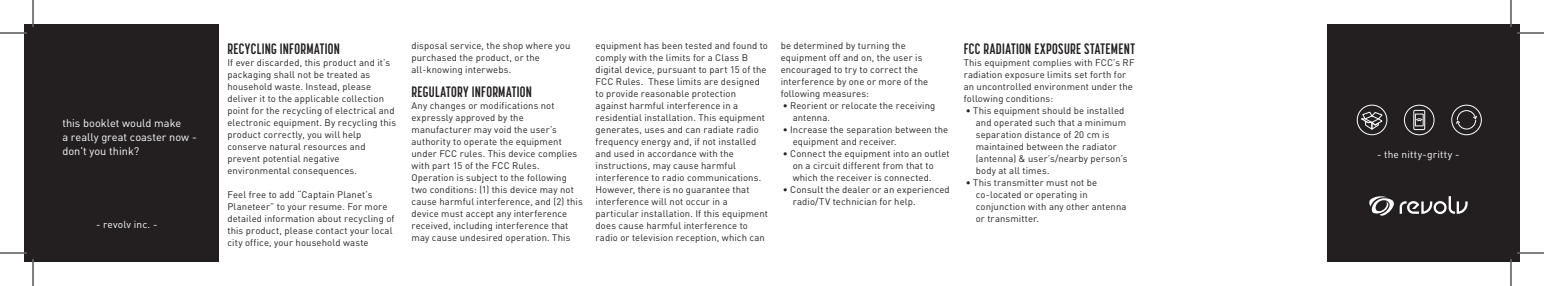
<style>
.page{position:relative;width:1544px;height:286px;background:#fff}
.page>*{position:absolute;margin:0;border:0;box-sizing:border-box;transform-origin:0 0}
.t1{font:700 15px "Korolev Compressed";letter-spacing:.025em;color:#231f20}
.t2{font:11px/14px "DIN";color:#fff}
.t3{font:10.1px "DIN";letter-spacing:.015em;color:#fff}
.t4{font:9.5px/12px "DIN";letter-spacing:.015em;color:#231f20}
</style>
<div class="page">
<div style="left:24px;top:24px;width:194px;height:238px;background:#231f20"></div>
<div style="left:1326px;top:24px;width:193px;height:238px;background:#231f20"></div>
<svg style="left:1369px;top:196px;width:98px;height:20px"></svg>
<div style="left:1451px;top:105px;width:30px;height:30px;border:1px solid #fff;border-radius:50%"></div>
<svg style="left:1455px;top:110px;width:22px;height:20px"></svg>
<div style="left:1356px;top:105px;width:31px;height:30px;border:1px solid #fff;border-radius:50%"></div>
<svg style="left:1359px;top:111px;width:23px;height:19px"></svg>
<div style="left:1404px;top:105px;width:30px;height:30px;border:1px solid #fff;border-radius:50%"></div>
<div style="left:1413px;top:110px;width:11px;height:20px;border:1px solid #fff"></div>
<div style="left:1414px;top:114px;width:9px;height:12px;border:1px solid #fff"></div>
<svg style="left:1415px;top:118px;width:7px;height:10px"></svg>
<hr style="left:0;top:32px;width:27px;height:2px;background:#fff">
<hr style="left:1516px;top:32px;width:27px;height:2px;background:#fff">
<hr style="left:0;top:252px;width:27px;height:2px;background:#fff">
<hr style="left:1516px;top:252px;width:27px;height:2px;background:#fff">
<hr style="left:32px;top:0;width:2px;height:27px;background:#fff">
<hr style="left:32px;top:259px;width:2px;height:27px;background:#fff">
<svg style="left:0;top:33px;width:27px;height:1px"></svg>
<svg style="left:1516px;top:33px;width:27px;height:1px"></svg>
<svg style="left:0;top:253px;width:27px;height:1px"></svg>
<svg style="left:33px;top:0;width:1px;height:27px"></svg>
<svg style="left:33px;top:259px;width:1px;height:27px"></svg>
<svg style="left:1510px;top:0;width:1px;height:27px"></svg>
<svg style="left:1510px;top:253px;width:33px;height:33px"></svg>
<p class="t2" style="left:62px;top:116px;width:136px">this booklet would make<br>a really great coaster now - don't you think?</p>
<p class="t3" style="left:96px;top:218px;width:63px">- revolv inc. -</p>
<h1 class="t1" style="left:227px;top:40px;width:114px">RECYCLING INFORMATION</h1>
<p class="t4" style="left:227px;top:56px;width:170px">If ever discarded, this product and it’s packaging shall not be treated as household waste. Instead, please deliver it to the applicable collection point for the recycling of electrical and electronic equipment. By recycling this product correctly, you will help conserve natural resources and prevent potential negative environmental consequences.</p>
<p class="t4" style="left:227px;top:188px;width:169px">Feel free to add “Captain Planet’s Planeteer” to your resume. For more detailed information about recycling of this product, please contact your local city office, your household waste</p>
<p class="t4" style="left:411px;top:39px;width:160px">disposal service, the shop where you purchased the product, or the all-knowing interwebs.</p>
<h1 class="t1" style="left:411px;top:83px;width:122px">REGULATORY INFORMATION</h1>
<p class="t4" style="left:411px;top:99px;width:173px">Any changes or modifications not expressly approved by the manufacturer may void the user’s authority to operate the equipment under FCC rules. This device complies with part 15 of the FCC Rules.<br>Operation is subject to the following two conditions: (1) this device may not cause harmful interference, and (2) this device must accept any interference received, including interference that may cause undesired operation. This</p>
<p class="t4" style="left:595px;top:39px;width:174px">equipment has been tested and found to comply with the limits for a Class B digital device, pursuant to part 15 of the FCC Rules. These limits are designed to provide reasonable protection against harmful interference in a residential installation. This equipment generates, uses and can radiate radio frequency energy and, if not installed and used in accordance with the instructions, may cause harmful interference to radio communications.<br>However, there is no guarantee that interference will not occur in a particular installation. If this equipment does cause harmful interference to radio or television reception, which can</p>
<p class="t4" style="left:780px;top:39px;width:149px">be determined by turning the equipment off and on, the user is encouraged to try to correct the interference by one or more of the following measures:</p>
<p class="t4" style="left:792px;top:99px;width:144px;text-indent:-10px">• Reorient or relocate the receiving antenna.</p>
<p class="t4" style="left:792px;top:123px;width:157px;text-indent:-10px">• Increase the separation between the equipment and receiver.</p>
<p class="t4" style="left:792px;top:147px;width:158px;text-indent:-10px">• Connect the equipment into an outlet on a circuit different from that to which the receiver is connected.</p>
<p class="t4" style="left:792px;top:183px;width:159px;text-indent:-10px">• Consult the dealer or an experienced radio/TV technician for help.</p>
<h1 class="t1" style="left:963px;top:40px;width:173px">FCC RADIATION EXPOSURE STATEMENT</h1>
<p class="t4" style="left:963px;top:56px;width:172px">This equipment complies with FCC’s RF radiation exposure limits set forth for an uncontrolled environment under the following conditions:</p>
<p class="t4" style="left:975px;top:104px;width:153px;text-indent:-10px">• This equipment should be installed and operated such that a minimum separation distance of 20 cm is maintained between the radiator (antenna) &amp; user’s/nearby person’s body at all times.</p>
<p class="t4" style="left:975px;top:176px;width:152px;text-indent:-10px">• This transmitter must not be co-located or operating in conjunction with any other antenna or transmitter.</p>
<p class="t3" style="left:1377px;top:148px;width:84px">- the nitty-gritty -</p>
</div>
